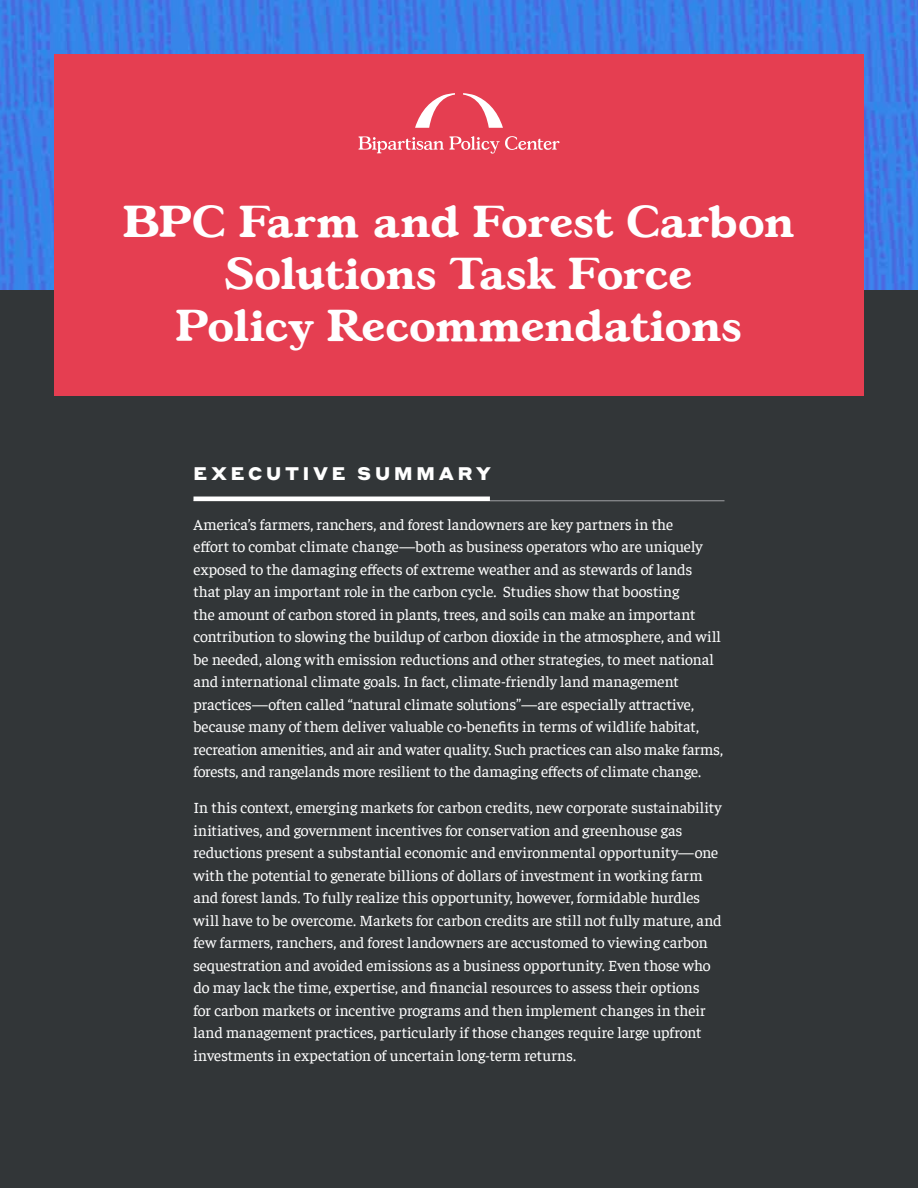
<style>
.page{position:relative;width:918px;height:1188px;background:#fff}
.page>*{position:absolute;margin:0;border:0;box-sizing:border-box;transform-origin:0 0}
.Main_Title{font:700 43.5px/52.2px "Gascogne TS";letter-spacing:.02em;color:#fff;text-align:center}
.H2_-_Subtitles{font:900 18px "Styrene A";letter-spacing:.21em;color:#fff}
.Body_-_Report{font:15.75px/22.5px "Faustina";letter-spacing:-.005em;color:#fff}
</style>
<div class="page">
<div style="left:0;top:289px;width:918px;height:899px;background:#323638"></div>
<img style="left:0;top:0;width:918px;height:289px">
<div style="left:54px;top:54px;width:810px;height:341px;background:#e53e51"></div>
<svg style="left:358px;top:136px;width:202px;height:18px"></svg>
<svg style="left:463px;top:93px;width:40px;height:35px"></svg>
<svg style="left:415px;top:93px;width:40px;height:35px"></svg>
<hr style="left:194px;top:500px;width:530px;height:1px;background:#939598">
<hr style="left:194px;top:497px;width:296px;height:4px;background:#fff">
<p class="Main_Title" style="left:124px;top:195px;width:672px">BPC Farm and Forest Carbon<br>Solutions Task Force</p>
<p class="Main_Title" style="left:177px;top:299px;width:566px">Policy Recommendations</p>
<p class="H2_-_Subtitles" style="left:194px;top:458px;width:299px">EXECUTIVE SUMMARY</p>
<p class="Body_-_Report" style="left:194px;top:512px;width:531px">America’s farmers, ranchers, and forest landowners are key partners in the<br>effort to combat climate change—both as business operators who are uniquely exposed to the damaging effects of extreme weather and as stewards of lands that play an important role in the carbon cycle. Studies show that boosting<br>the amount of carbon stored in plants, trees, and soils can make an important contribution to slowing the buildup of carbon dioxide in the atmosphere, and will be needed, along with emission reductions and other strategies, to meet national and international climate goals. In fact, climate-friendly land management practices—often called “natural climate solutions”—are especially attractive, because many of them deliver valuable co-benefits in terms of wildlife habitat, recreation amenities, and air and water quality. Such practices can also make farms, forests, and rangelands more resilient to the damaging effects of climate change.</p>
<p class="Body_-_Report" style="left:194px;top:796px;width:530px">In this context, emerging markets for carbon credits, new corporate sustainability initiatives, and government incentives for conservation and greenhouse gas reductions present a substantial economic and environmental opportunity—one with the potential to generate billions of dollars of investment in working farm and forest lands. To fully realize this opportunity, however, formidable hurdles will have to be overcome. Markets for carbon credits are still not fully mature, and few farmers, ranchers, and forest landowners are accustomed to viewing carbon sequestration and avoided emissions as a business opportunity. Even those who do may lack the time, expertise, and financial resources to assess their options<br>for carbon markets or incentive programs and then implement changes in their land management practices, particularly if those changes require large upfront investments in expectation of uncertain long-term returns.</p>
</div>
